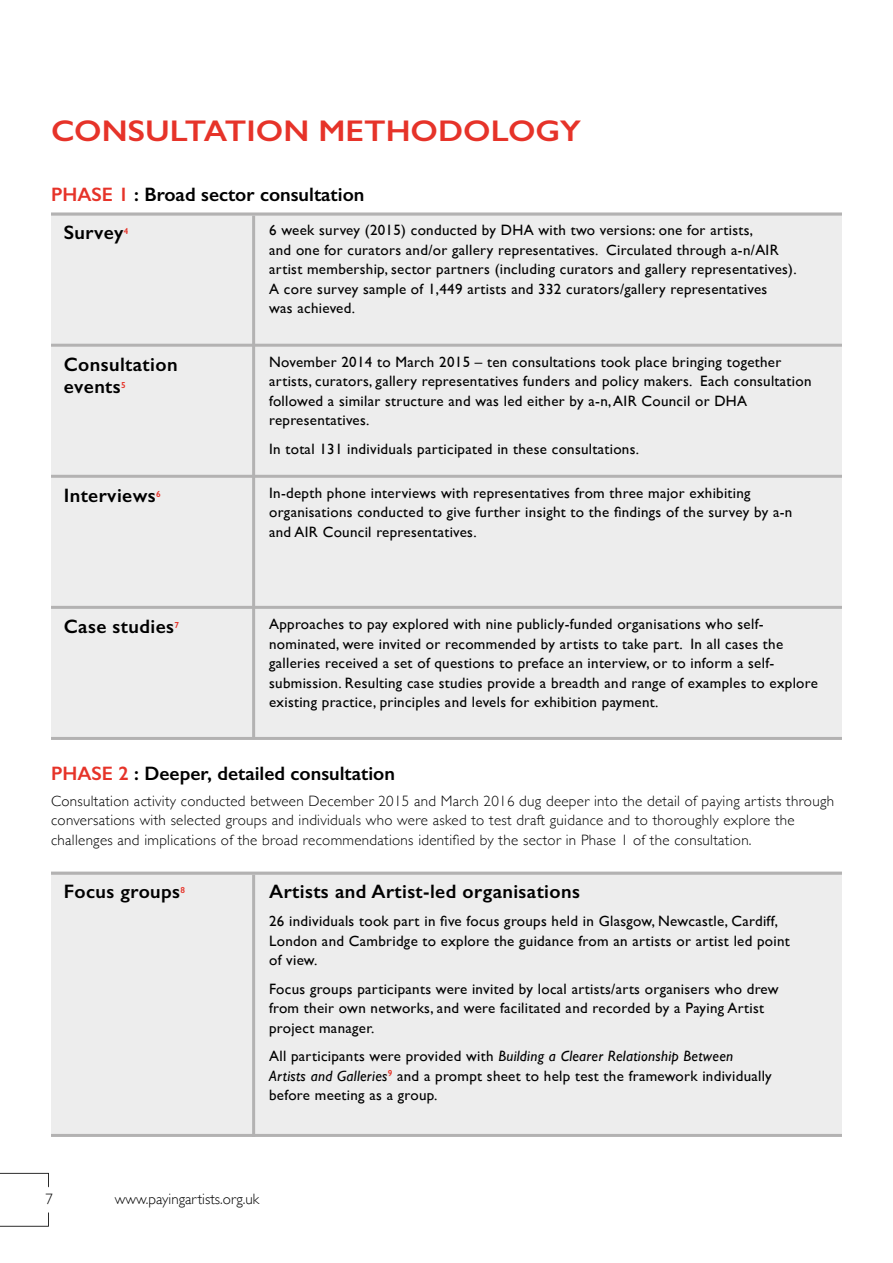
<style>
.page{position:relative;width:893px;height:1263px;background:#fff}
.page>*{position:absolute;margin:0;border:0;box-sizing:border-box;transform-origin:0 0}
.t1{font:600 30px "Gill Sans";color:#e63329;scale:1.08 1}
.t2{font:600 19.5px/22.5px "Gill Sans";letter-spacing:.02em;color:#000}
.t3{font:600 19.5px "Gill Sans";color:#000}
.t4{font:15px/19.5px "Gill Sans";letter-spacing:.02em;color:#000}
.t5{font:300 15px/19.5px "Gill Sans";letter-spacing:.02em;color:#000}
.t6{font:300 15px "Gill Sans";color:#000}
.t7{font:600 8.7px "Gill Sans";color:#e63329}
.s1{color:#e63329}
.s2{font-style:italic}
</style>
<div class="page">
<svg style="left:0;top:1173px;width:49px;height:53px"></svg>
<div style="left:51px;top:213px;width:791px;height:527px;background:#ededed"></div>
<hr style="left:252px;top:216px;width:3px;height:522px;background:#b3b2b2">
<hr style="left:51px;top:344px;width:791px;height:3px;background:#b3b2b2">
<hr style="left:51px;top:475px;width:791px;height:3px;background:#b3b2b2">
<hr style="left:51px;top:606px;width:791px;height:3px;background:#b3b2b2">
<hr style="left:51px;top:213px;width:791px;height:3px;background:#b3b2b2">
<hr style="left:51px;top:737px;width:791px;height:3px;background:#b3b2b2">
<div style="left:51px;top:872px;width:791px;height:265px;background:#ededed"></div>
<hr style="left:252px;top:875px;width:3px;height:262px;background:#b3b2b2">
<hr style="left:51px;top:1134px;width:791px;height:3px;background:#b3b2b2">
<hr style="left:51px;top:872px;width:791px;height:3px;background:#b3b2b2">
<h1 class="t1" style="left:51px;top:113px;width:492px">CONSULTATION METHODOLOGY</h1>
<h2 class="t3" style="left:51px;top:183px;width:315px"><span class="s1">PHASE 1</span> : Broad sector consultation</h2>
<h2 class="t2" style="left:64px;top:221px;width:61px">Survey</h2>
<p class="t7" style="left:124px;top:226px;width:6px">4</p>
<p class="t4" style="left:269px;top:220px;width:529px">6 week survey (2015) conducted by DHA with two versions: one for artists,<br>and one for curators and/or gallery representatives. Circulated through a-n/AIR artist membership, sector partners (including curators and gallery representatives).<br>A core survey sample of 1,449 artists and 332 curators/gallery representatives<br>was achieved.</p>
<h2 class="t2" style="left:64px;top:353px;width:115px">Consultation events</h2>
<p class="t7" style="left:121px;top:380px;width:6px">5</p>
<h2 class="t2" style="left:64px;top:484px;width:93px">Interviews</h2>
<p class="t7" style="left:156px;top:488px;width:6px">6</p>
<h2 class="t2" style="left:64px;top:615px;width:112px">Case studies</h2>
<p class="t7" style="left:174px;top:620px;width:6px">7</p>
<p class="t4" style="left:269px;top:352px;width:544px">November 2014 to March 2015 – ten consultations took place bringing together artists, curators, gallery representatives funders and policy makers. Each consultation followed a similar structure and was led either by a-n, AIR Council or DHA representatives.</p>
<p class="t4" style="left:269px;top:439px;width:371px">In total 131 individuals participated in these consultations.</p>
<p class="t4" style="left:269px;top:483px;width:525px">In-depth phone interviews with representatives from three major exhibiting organisations conducted to give further insight to the findings of the survey by a-n and AIR Council representatives.</p>
<p class="t4" style="left:269px;top:614px;width:550px">Approaches to pay explored with nine publicly-funded organisations who self&shy;nominated, were invited or recommended by artists to take part. In all cases the galleries received a set of questions to preface an interview, or to inform a self&shy;submission. Resulting case studies provide a breadth and range of examples to explore existing practice, principles and levels for exhibition payment.</p>
<h2 class="t3" style="left:51px;top:761px;width:345px"><span class="s1">PHASE 2</span> : Deeper, detailed consultation</h2>
<p class="t5" style="left:51px;top:790px;width:785px">Consultation activity conducted between December 2015 and March 2016 dug deeper into the detail of paying artists through conversations with selected groups and individuals who were asked to test draft guidance and to thoroughly explore the challenges and implications of the broad recommendations identified by the sector in Phase 1 of the consultation.</p>
<h2 class="t2" style="left:64px;top:880px;width:118px">Focus groups</h2>
<p class="t7" style="left:180px;top:885px;width:6px">8</p>
<h2 class="t2" style="left:269px;top:880px;width:312px">Artists and Artist-led organisations</h2>
<p class="t4" style="left:269px;top:911px;width:522px">26 individuals took part in five focus groups held in Glasgow, Newcastle, Cardiff,<br>London and Cambridge to explore the guidance from an artists or artist led point of view.</p>
<p class="t4" style="left:269px;top:979px;width:511px">Focus groups participants were invited by local artists/arts organisers who drew from their own networks, and were facilitated and recorded by a Paying Artist project manager.</p>
<p class="t4" style="left:269px;top:1046px;width:504px">All participants were provided with <span class="s2">Building a Clearer Relationship Between<br>Artists and Galleries</span><sup>9</sup> and a prompt sheet to help test the framework individually before meeting as a group.</p>
<p class="t5" style="left:45px;top:1189px;width:9px">7</p>
<p class="t6" style="left:115px;top:1187px;width:146px">www.payingartists.org.uk</p>
</div>
